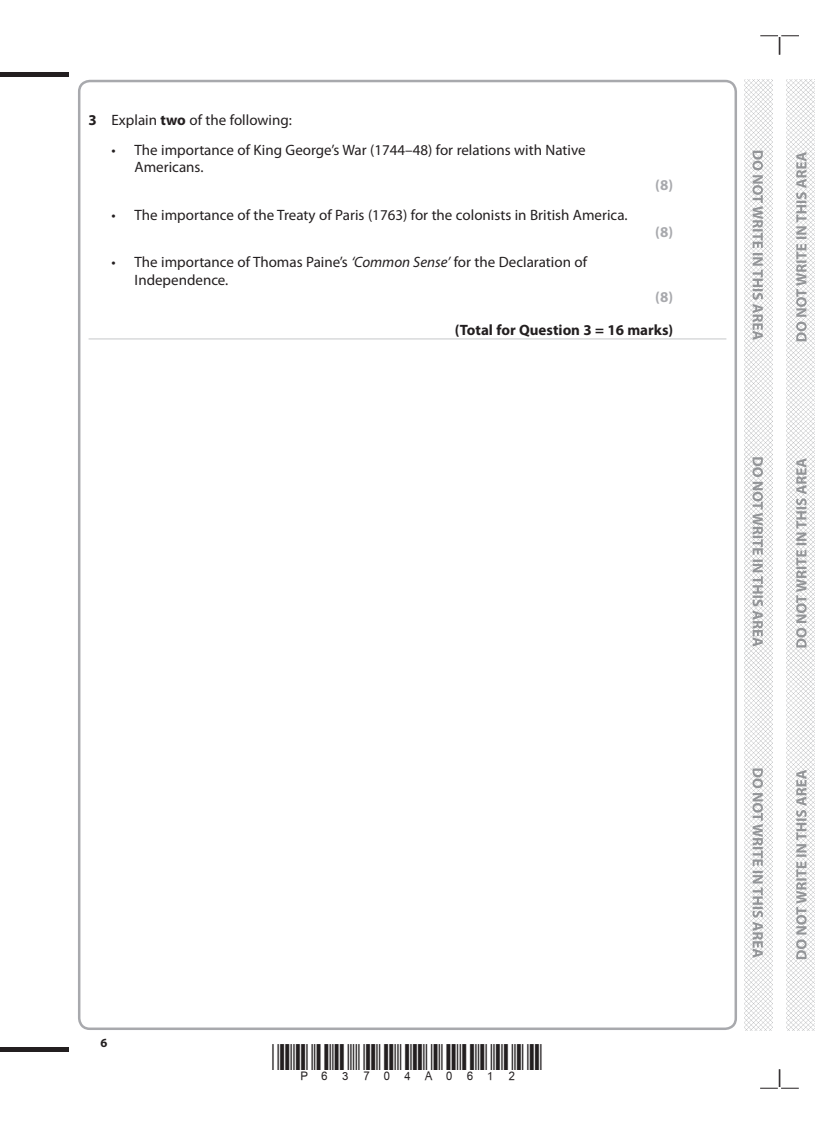
<style>
.page{position:relative;width:815px;height:1124px;background:#fff}
.page>*{position:absolute;margin:0;border:0;box-sizing:border-box;transform-origin:0 0}
.t1{font:15px/17.5px "Myriad Pro";color:#231f20}
.t2{font:700 15px "Myriad Pro";color:#231f20}
.t3{font:700 15px "Myriad Pro";color:#a8a9ad}
.t4{font:700 12.5px "Myriad Pro";color:#231f20}
.s1{font-weight:700}
.s2{font-style:italic}
</style>
<div class="page">
<img style="left:787px;top:80px;width:28px;height:949px">
<div style="left:0;top:72px;width:69px;height:5px;background:#231f20"></div>
<hr style="left:0;top:1047px;width:69px;height:4px;background:#231f20">
<svg style="left:760px;top:35px;width:39px;height:20px"></svg>
<svg style="left:760px;top:1069px;width:39px;height:19px"></svg>
<img style="left:744px;top:80px;width:28px;height:949px">
<svg style="left:752px;top:151px;width:11px;height:806px"></svg>
<svg style="left:796px;top:152px;width:11px;height:806px"></svg>
<hr style="left:89px;top:338px;width:637px;height:1px;background:#d1d2d4">
<p class="t1" style="left:89px;top:111px;width:205px"><span class="s1">3</span> Explain <span class="s1">two</span> of the following:</p>
<p class="t1" style="left:135px;top:141px;width:452px;text-indent:-23px">• The importance of King George’s War (1744–48) for relations with Native<br>Americans.</p>
<p class="t1" style="left:112px;top:206px;width:518px">• The importance of the Treaty of Paris (1763) for the colonists in British America.</p>
<p class="t1" style="left:135px;top:254px;width:454px;text-indent:-23px">• The importance of Thomas Paine’s <span class="s2">‘Common Sense’</span> for the Declaration of<br>Independence.</p>
<p class="t3" style="left:655px;top:176px;width:20px">(8)</p>
<p class="t3" style="left:655px;top:224px;width:20px">(8)</p>
<p class="t4" style="left:101px;top:1035px;width:8px">6</p>
<p class="t3" style="left:655px;top:289px;width:20px">(8)</p>
<p class="t2" style="left:455px;top:321px;width:220px">(Total for Question 3 = 16 marks)</p>
</div>
